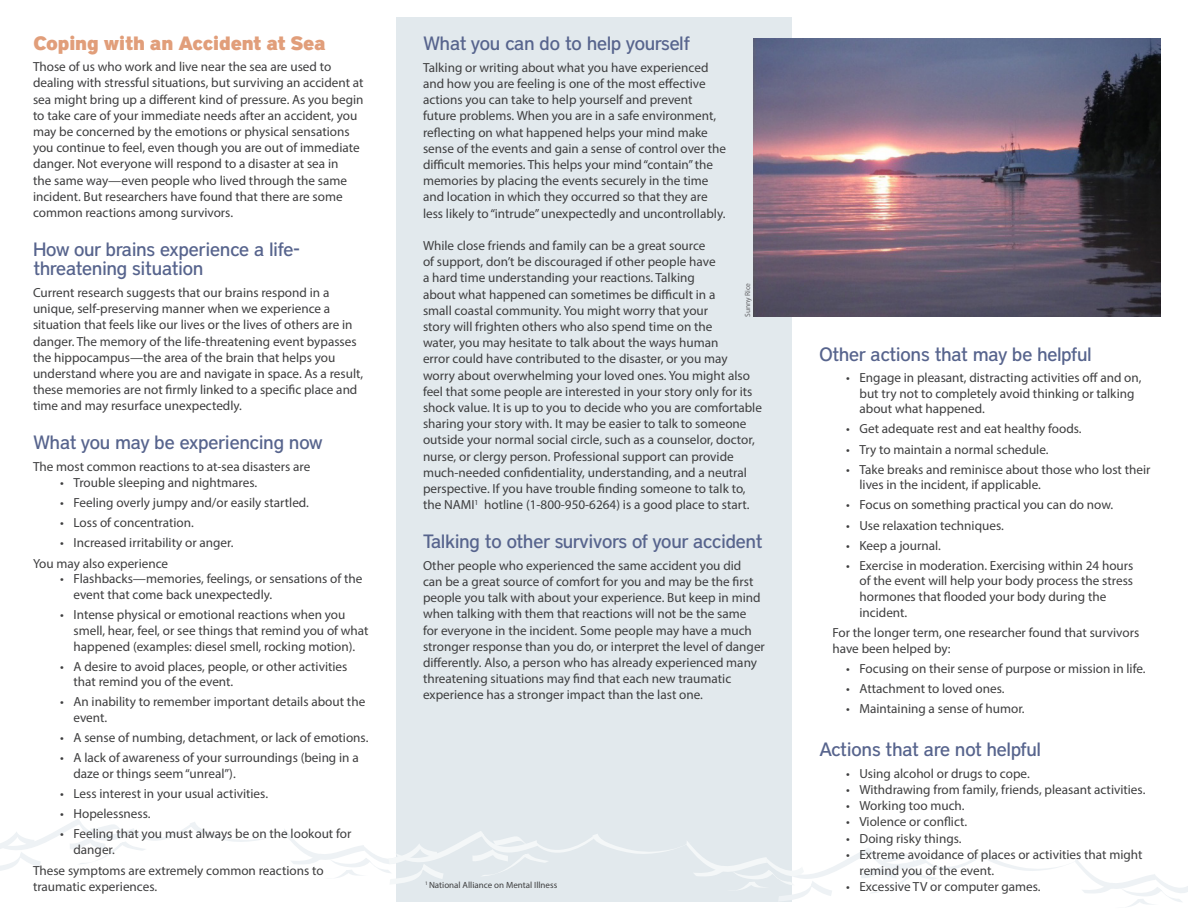
<style>
.page{position:relative;width:1188px;height:918px;background:#fff}
.page>*{position:absolute;margin:0;border:0;box-sizing:border-box;transform-origin:0 0}
.t1{font:500 19.2px/19.5px "District";letter-spacing:-.03em;color:#57648d}
.t2{font:900 19.2px "District";letter-spacing:-.04em;color:#e19e7a}
.body{font:13.2px/16.2px "Myriad Pro Regular 2";color:#3e3e3f}
.bullets{font:13.2px/15.8px "Myriad Pro Regular 2";color:#3e3e3f}
.body-2{font:9px "Myriad Pro Regular 2";color:#3e3e3f}
.references{font:7.5px "Myriad Pro Regular 2";color:#636366}
.s1{font-family:"Myriad Pro"}
</style>
<div class="page">
<div style="left:396px;top:18px;width:396px;height:884px;background:#e2e9ed"></div>
<img style="left:753px;top:39px;width:408px;height:278px">
<svg style="left:0;top:819px;width:1188px;height:88px"></svg>
<p class="t2" style="left:33px;top:31px;width:295px">Coping with an Accident at Sea</p>
<p class="body" style="left:33px;top:59px;width:332px">Those of us who work and live near the sea are used to dealing with stressful situations, but surviving an accident at sea might bring up a different kind of pressure. As you begin to take care of your immediate needs after an accident, you may be concerned by the emotions or physical sensations you continue to feel, even though you are out of immediate danger. Not everyone will respond to a disaster at sea in<br>the same way—even people who lived through the same incident. But researchers have found that there are some common reactions among survivors.</p>
<p class="t1" style="left:33px;top:239px;width:269px">How our brains experience a life&shy;threatening situation</p>
<p class="body" style="left:33px;top:284px;width:332px">Current research suggests that our brains respond in a unique, self-preserving manner when we experience a situation that feels like our lives or the lives of others are in danger. The memory of the life-threatening event bypasses the hippocampus—the area of the brain that helps you understand where you are and navigate in space. As a result, these memories are not firmly linked to a specific place and time and may resurface unexpectedly.</p>
<p class="t1" style="left:33px;top:433px;width:292px">What you may be experiencing now</p>
<p class="body" style="left:33px;top:458px;width:279px">The most common reactions to at-sea disasters are</p>
<p class="body" style="left:60px;top:474px;width:199px"><span class="s1">•</span> Trouble sleeping and nightmares.</p>
<p class="body" style="left:60px;top:494px;width:251px"><span class="s1">•</span> Feeling overly jumpy and/or easily startled.</p>
<p class="body" style="left:60px;top:514px;width:135px"><span class="s1">•</span> Loss of concentration.</p>
<p class="body" style="left:60px;top:534px;width:175px"><span class="s1">•</span> Increased irritability or anger.</p>
<p class="body" style="left:33px;top:555px;width:137px">You may also experience</p>
<p class="body" style="left:74px;top:571px;width:290px;line-height:15.8px;text-indent:-14px"><span class="s1">•</span> Flashbacks—memories, feelings, or sensations of the event that come back unexpectedly.</p>
<p class="body" style="left:74px;top:607px;width:297px;line-height:15.8px;text-indent:-14px"><span class="s1">•</span> Intense physical or emotional reactions when you smell, hear, feel, or see things that remind you of what happened (examples: diesel smell, rocking motion).</p>
<p class="body" style="left:74px;top:658px;width:275px;line-height:15.8px;text-indent:-14px"><span class="s1">•</span> A desire to avoid places, people, or other activities that remind you of the event.</p>
<p class="body" style="left:74px;top:694px;width:293px;line-height:15.8px;text-indent:-14px"><span class="s1">•</span> An inability to remember important details about the event.</p>
<p class="body" style="left:60px;top:730px;width:310px"><span class="s1">•</span> A sense of numbing, detachment, or lack of emotions.</p>
<p class="body" style="left:74px;top:750px;width:287px;line-height:15.8px;text-indent:-14px"><span class="s1">•</span> A lack of awareness of your surroundings (being in a daze or things seem “unreal”).</p>
<p class="body" style="left:60px;top:785px;width:210px"><span class="s1">•</span> Less interest in your usual activities.</p>
<p class="body" style="left:60px;top:806px;width:92px"><span class="s1">•</span> Hopelessness.</p>
<p class="body" style="left:74px;top:826px;width:279px;line-height:15.8px;text-indent:-14px"><span class="s1">•</span> Feeling that you must always be on the lookout for danger.</p>
<p class="body" style="left:33px;top:862px;width:292px">These symptoms are extremely common reactions to traumatic experiences.</p>
<p class="t1" style="left:423px;top:34px;width:269px">What you can do to help yourself</p>
<p class="body" style="left:423px;top:59px;width:305px">Talking or writing about what you have experienced and how you are feeling is one of the most effective actions you can take to help yourself and prevent future problems. When you are in a safe environment, reflecting on what happened helps your mind make sense of the events and gain a sense of control over the difficult memories. This helps your mind “contain” the memories by placing the events securely in the time and location in which they occurred so that they are less likely to “intrude” unexpectedly and uncontrollably.</p>
<p class="body" style="left:423px;top:237px;width:341px">While close friends and family can be a great source<br>of support, don’t be discouraged if other people have<br>a hard time understanding your reactions. Talking<br>about what happened can sometimes be difficult in a<br>small coastal community. You might worry that your<br>story will frighten others who also spend time on the<br>water, you may hesitate to talk about the ways human<br>error could have contributed to the disaster, or you may worry about overwhelming your loved ones. You might also feel that some people are interested in your story only for its shock value. It is up to you to decide who you are comfortable sharing your story with. It may be easier to talk to someone outside your normal social circle, such as a counselor, doctor, nurse, or clergy person. Professional support can provide much-needed confidentiality, understanding, and a neutral perspective. If you have trouble finding someone to talk to, the NAMI<sup>1</sup> hotline (1-800-950-6264) is a good place to start.</p>
<p class="t1" style="left:423px;top:531px;width:341px">Talking to other survivors of your accident</p>
<p class="body" style="left:423px;top:557px;width:343px">Other people who experienced the same accident you did<br>can be a great source of comfort for you and may be the first people you talk with about your experience. But keep in mind when talking with them that reactions will not be the same<br>for everyone in the incident. Some people may have a much stronger response than you do, or interpret the level of danger differently. Also, a person who has already experienced many threatening situations may find that each new traumatic experience has a stronger impact than the last one.</p>
<p class="references" style="left:743px;top:317px;width:36px;rotate:-90deg">Sunny Rice</p>
<p class="body-2" style="left:425px;top:879px;width:134px"><sup>1</sup> National Alliance on Mental Illness</p>
<p class="t1" style="left:819px;top:344px;width:274px">Other actions that may be helpful</p>
<p class="body" style="left:860px;top:369px;width:284px;line-height:15.8px;text-indent:-14px"><span class="s1">•</span> Engage in pleasant, distracting activities off and on, but try not to completely avoid thinking or talking about what happened.</p>
<p class="body" style="left:846px;top:421px;width:237px"><span class="s1">•</span> Get adequate rest and eat healthy foods.</p>
<p class="body" style="left:846px;top:441px;width:204px"><span class="s1">•</span> Try to maintain a normal schedule.</p>
<p class="body" style="left:860px;top:461px;width:292px;line-height:15.8px;text-indent:-14px"><span class="s1">•</span> Take breaks and reminisce about those who lost their lives in the incident, if applicable.</p>
<p class="body" style="left:846px;top:497px;width:269px"><span class="s1">•</span> Focus on something practical you can do now.</p>
<p class="body" style="left:846px;top:517px;width:159px"><span class="s1">•</span> Use relaxation techniques.</p>
<p class="body" style="left:846px;top:537px;width:96px"><span class="s1">•</span> Keep a journal.</p>
<p class="body" style="left:860px;top:557px;width:275px;line-height:15.8px;text-indent:-14px"><span class="s1">•</span> Exercise in moderation. Exercising within 24 hours of the event will help your body process the stress hormones that flooded your body during the incident.</p>
<p class="bullets" style="left:833px;top:624px;width:308px">For the longer term, one researcher found that survivors have been helped by:</p>
<p class="body" style="left:846px;top:660px;width:301px"><span class="s1">•</span> Focusing on their sense of purpose or mission in life.</p>
<p class="body" style="left:846px;top:680px;width:160px"><span class="s1">•</span> Attachment to loved ones.</p>
<p class="body" style="left:846px;top:700px;width:180px"><span class="s1">•</span> Maintaining a sense of humor.</p>
<p class="t1" style="left:819px;top:739px;width:224px">Actions that are not helpful</p>
<p class="body" style="left:846px;top:765px;width:185px"><span class="s1">•</span> Using alcohol or drugs to cope.</p>
<p class="body" style="left:846px;top:781px;width:301px"><span class="s1">•</span> Withdrawing from family, friends, pleasant activities.</p>
<p class="body" style="left:846px;top:797px;width:120px"><span class="s1">•</span> Working too much.</p>
<p class="body" style="left:846px;top:814px;width:123px"><span class="s1">•</span> Violence or conflict.</p>
<p class="body" style="left:846px;top:830px;width:117px"><span class="s1">•</span> Doing risky things.</p>
<p class="body" style="left:860px;top:846px;width:285px;text-indent:-14px"><span class="s1">•</span> Extreme avoidance of places or activities that might remind you of the event.</p>
<p class="body" style="left:846px;top:878px;width:196px"><span class="s1">•</span> Excessive TV or computer games.</p>
</div>
